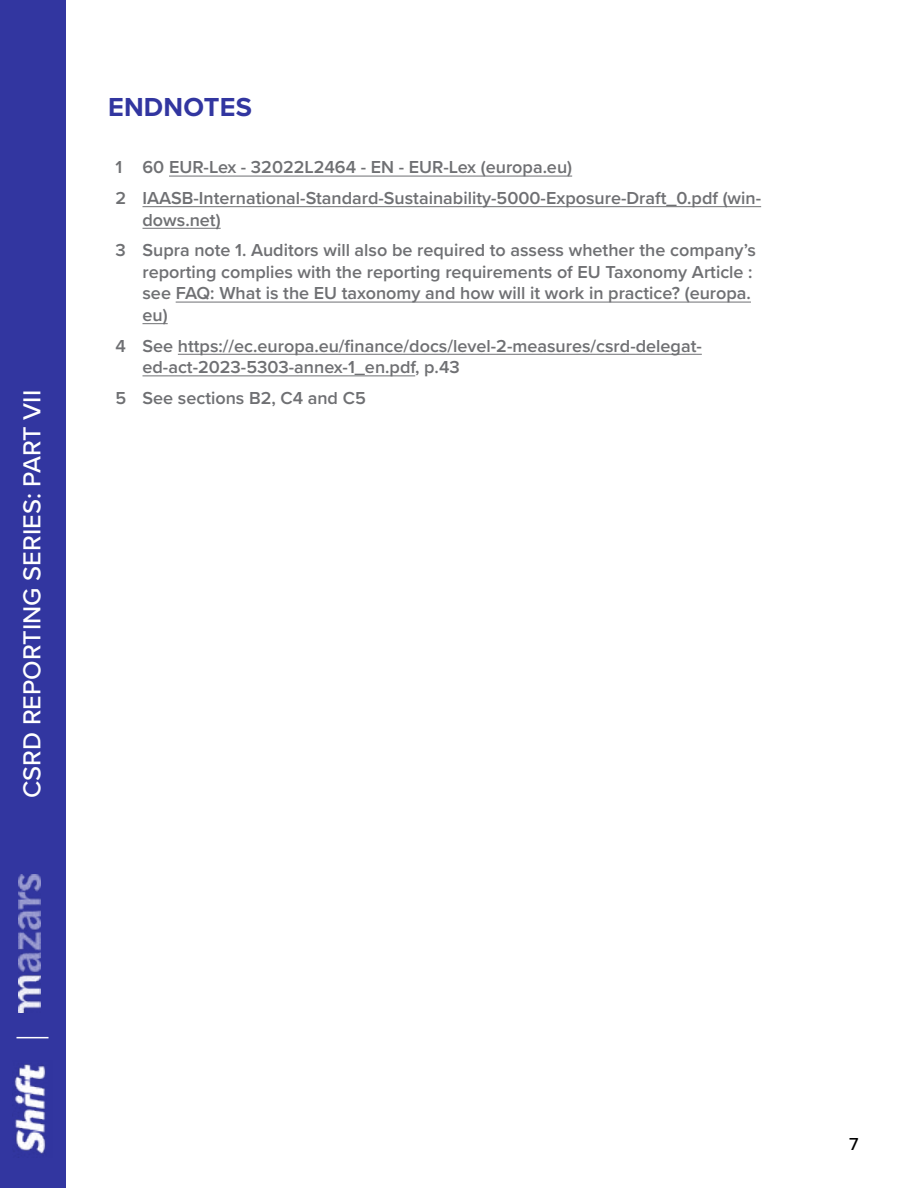
<style>
.page{position:relative;width:918px;height:1188px;background:#fff}
.page>*{position:absolute;margin:0;border:0;box-sizing:border-box;transform-origin:0 0}
.t1{font:700 27px "Proxima Nova";letter-spacing:.01em;color:#3236a0}
.t2{font:500 25.5px "Proxima Nova";color:#fff}
.t3{font:600 18px/21.6px "Proxima Nova";color:#6f7073}
.t4{font:500 18px "Proxima Nova";color:#000}
</style>
<div class="page">
<div style="left:0;top:0;width:66px;height:1188px;background:#3236a0"></div>
<img style="left:14px;top:1064px;width:32px;height:94px">
<img style="left:18px;top:875px;width:22px;height:137px">
<hr style="left:16px;top:1037px;width:33px;height:1px;background:#fff">
<hr style="left:169px;top:176px;width:403px;height:1px;background:#6f7073">
<hr style="left:142px;top:206px;width:619px;height:1px;background:#6f7073">
<hr style="left:142px;top:228px;width:79px;height:1px;background:#6f7073">
<hr style="left:176px;top:302px;width:575px;height:1px;background:#6f7073">
<svg style="left:142px;top:323px;width:26px;height:1px"></svg>
<hr style="left:178px;top:354px;width:524px;height:1px;background:#6f7073">
<hr style="left:142px;top:376px;width:273px;height:1px;background:#6f7073">
<h2 class="t2" style="left:13px;top:798px;width:409px;rotate:-90deg">CSRD REPORTING SERIES: PART VII</h2>
<h1 class="t1" style="left:108px;top:87px;width:146px">ENDNOTES</h1>
<p class="t3" style="left:116px;top:152px;width:647px;line-height:30.6px">1 60 EUR-Lex - 32022L2464 - EN - EUR-Lex (europa.eu)<br>2 IAASB-International-Standard-Sustainability-5000-Exposure-Draft_0.pdf (win-</p>
<p class="t3" style="left:116px;top:204px;width:642px;line-height:30.6px;text-indent:27px">dows.net)<br>3 Supra note 1. Auditors will also be required to assess whether the company’s</p>
<p class="t3" style="left:142px;top:261px;width:612px;text-align:justify">reporting complies with the reporting requirements of EU Taxonomy Article : see FAQ: What is the EU taxonomy and how will it work in practice? (europa. eu)</p>
<p class="t3" style="left:142px;top:334px;width:561px;text-indent:-27px">4 See https://ec.europa.eu/finance/docs/level-2-measures/csrd-delegat&shy;ed-act-2023-5303-annex-1_en.pdf, p.43</p>
<p class="t3" style="left:116px;top:387px;width:252px">5 See sections B2, C4 and C5</p>
<p class="t4" style="left:849px;top:1131px;width:11px">7</p>
</div>
